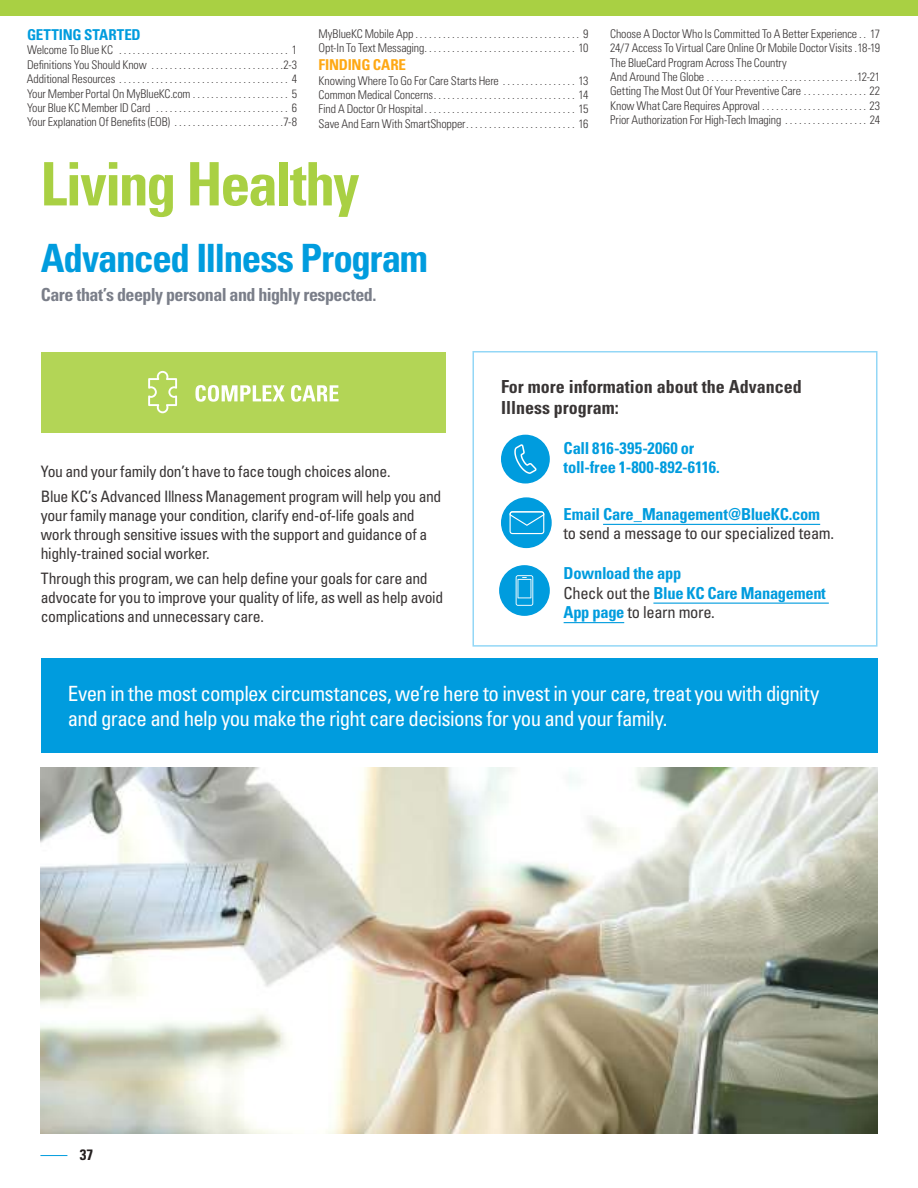
<style>
.page{position:relative;width:918px;height:1188px;background:#fff}
.page>*{position:absolute;margin:0;border:0;box-sizing:border-box;transform-origin:0 0}
.t1{font:700 condensed 60px "Univers LT Std";letter-spacing:-.035em;color:#a9d043}
.t2{font:700 condensed 39px "Univers LT Std";letter-spacing:-.035em;color:#009cde}
.t3{font:condensed 21px/25.2px "Univers LT Std";letter-spacing:-.03em;color:#fff}
.t4{font:700 condensed 18px/21.6px "Univers LT Std";color:#393535}
.t5{font:700 condensed 18px "Univers LT Std";letter-spacing:-.03em;color:#7a7e89}
.t6{font:700 condensed 16.5px/19.5px "Univers LT Std";letter-spacing:-.02em;color:#009cde}
.t7{font:condensed 16.5px "Univers LT Std";letter-spacing:-.02em;color:#393535}
.t8{font:condensed 15.75px/18.8px "Univers LT Std";letter-spacing:-.025em;color:#393535}
.t9{font:700 condensed 15px "Univers LT Std";color:#009cde}
.t10{font:700 condensed 15px "Univers LT Std";letter-spacing:-.015em;color:#fea814}
.t11{font:700 condensed 15px "Univers LT Std";color:#241f1f}
.t12{font:300 condensed 12px/14.4px "Univers LT Std";letter-spacing:-.01em;color:#393535;text-align:justify}
.s1{font-weight:400;color:#393535}
</style>
<div class="page">
<svg style="left:40px;top:1155px;width:27px;height:1px"></svg>
<div style="left:0;top:0;width:918px;height:15px;background:#a9d043"></div>
<div style="left:41px;top:352px;width:405px;height:80px;background:#b3d556"></div>
<svg style="left:195px;top:385px;width:144px;height:17px"></svg>
<svg style="left:148px;top:371px;width:29px;height:42px"></svg>
<hr style="left:603px;top:524px;width:217px;height:1px;background:#009cde">
<hr style="left:653px;top:603px;width:176px;height:1px;background:#009cde">
<hr style="left:564px;top:622px;width:60px;height:1px;background:#009cde">
<div style="left:472px;top:351px;width:406px;height:296px;border:2px solid #93d7f6"></div>
<div style="left:502px;top:435px;width:47px;height:48px;background:#009cde;border-radius:50%"></div>
<div style="left:501px;top:435px;width:49px;height:49px;border:2px solid #009cde;border-radius:50%"></div>
<svg style="left:513px;top:434px;width:25px;height:40px"></svg>
<img style="left:40px;top:768px;width:838px;height:366px">
<div style="left:502px;top:498px;width:49px;height:49px;background:#009cde;border-radius:50%"></div>
<div style="left:501px;top:497px;width:51px;height:51px;border:2px solid #009cde;border-radius:50%"></div>
<svg style="left:510px;top:511px;width:34px;height:23px"></svg>
<div style="left:41px;top:659px;width:837px;height:94px;background:#009cde"></div>
<div style="left:500px;top:566px;width:49px;height:49px;background:#009cde;border-radius:50%"></div>
<div style="left:499px;top:565px;width:51px;height:51px;border:2px solid #009cde;border-radius:50%"></div>
<svg style="left:516px;top:575px;width:17px;height:31px"></svg>
<p class="t9" style="left:27px;top:25px;width:115px">GETTING STARTED</p>
<p class="t12" style="left:27px;top:43px;width:272px">Welcome To Blue KC . . . . . . . . . . . . . . . . . . . . . . . . . . . . . . . . . . . . . 1<br>Definitions You Should Know . . . . . . . . . . . . . . . . . . . . . . . . . . . . 2-3<br>Additional Resources . . . . . . . . . . . . . . . . . . . . . . . . . . . . . . . . . . . . . 4<br>Your Member Portal On MyBlueKC.com . . . . . . . . . . . . . . . . . . . . . 5<br>Your Blue KC Member ID Card . . . . . . . . . . . . . . . . . . . . . . . . . . . . . 6<br>Your Explanation Of Benefits (EOB) . . . . . . . . . . . . . . . . . . . . . . . 7-8</p>
<p class="t12" style="left:319px;top:26px;width:272px">MyBlueKC Mobile App . . . . . . . . . . . . . . . . . . . . . . . . . . . . . . . . . . . . 9<br>Opt-In To Text Messaging . . . . . . . . . . . . . . . . . . . . . . . . . . . . . . . . . 10</p>
<p class="t10" style="left:319px;top:56px;width:89px">FINDING CARE</p>
<p class="t12" style="left:319px;top:73px;width:272px">Knowing Where To Go For Care Starts Here . . . . . . . . . . . . . . . . 13<br>Common Medical Concerns . . . . . . . . . . . . . . . . . . . . . . . . . . . . . . . 14<br>Find A Doctor Or Hospital . . . . . . . . . . . . . . . . . . . . . . . . . . . . . . . . . 15<br>Save And Earn With SmartShopper . . . . . . . . . . . . . . . . . . . . . . . . 16</p>
<h1 class="t1" style="left:40px;top:147px;width:321px">Living Healthy</h1>
<h2 class="t2" style="left:41px;top:235px;width:389px">Advanced Illness Program</h2>
<h3 class="t5" style="left:41px;top:283px;width:337px">Care that’s deeply personal and highly respected.</h3>
<p class="t12" style="left:610px;top:26px;width:272px;text-align:left">Choose A Doctor Who Is Committed To A Better Experience . . 17<br>24/7 Access To Virtual Care Online Or Mobile Doctor Visits. 18-19<br>The BlueCard Program Across The Country<br>And Around The Globe . . . . . . . . . . . . . . . . . . . . . . . . . . . . . . . . 12-21<br>Getting The Most Out Of Your Preventive Care . . . . . . . . . . . . . . 22<br>Know What Care Requires Approval . . . . . . . . . . . . . . . . . . . . . . . 23<br>Prior Authorization For High-Tech Imaging . . . . . . . . . . . . . . . . . . 24</p>
<h3 class="t8" style="left:41px;top:458px;width:402px;line-height:25.5px">You and your family don’t have to face tough choices alone.<br>Blue KC’s Advanced Illness Management program will help you and</h3>
<h3 class="t8" style="left:41px;top:506px;width:388px">your family manage your condition, clarify end-of-life goals and work through sensitive issues with the support and guidance of a highly-trained social worker.</h3>
<h3 class="t8" style="left:41px;top:569px;width:404px">Through this program, we can help define your goals for care and advocate for you to improve your quality of life, as well as help avoid complications and unnecessary care.</h3>
<h3 class="t4" style="left:501px;top:375px;width:302px">For more information about the Advanced<br>Illness program:</h3>
<h3 class="t6" style="left:564px;top:438px;width:158px">Call 816-395-2060 or toll-free 1-800-892-6116.</h3>
<h3 class="t6" style="left:564px;top:504px;width:258px">Email Care_Management@BlueKC.com</h3>
<h3 class="t7" style="left:564px;top:523px;width:272px">to send a message to our specialized team.</h3>
<h3 class="t6" style="left:564px;top:563px;width:264px">Download the app<br><span class="s1">Check out the</span> Blue KC Care Management<br>App page <span class="s1">to learn more.</span></h3>
<h3 class="t3" style="left:68px;top:681px;width:753px">Even in the most complex circumstances, we’re here to invest in your care, treat you with dignity and grace and help you make the right care decisions for you and your family.</h3>
<p class="t11" style="left:80px;top:1145px;width:15px">37</p>
</div>
